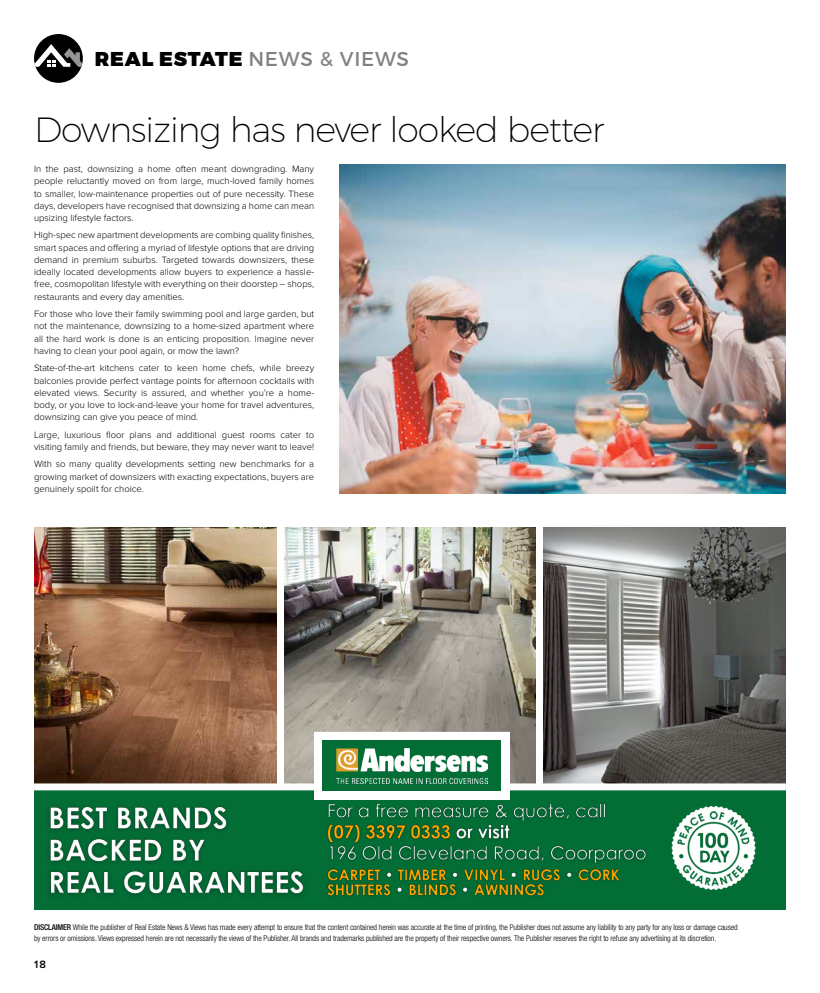
<style>
.page{position:relative;width:820px;height:993px;background:#fff}
.page>*{position:absolute;margin:0;border:0;box-sizing:border-box;transform-origin:0 0}
.t1{font:200 35px "Montserrat";letter-spacing:-.03em;color:#000}
.t2{font:900 20px "Montserrat";letter-spacing:.04em;color:#000}
.t3{font:600 11px "Proxima Nova";color:#000}
.t4{font:300 9.5px/12.2px "Proxima Nova";color:#000;text-align:justify}
.t5{font:300 condensed 8px/11px "Helvetica Neue";letter-spacing:-.01em;color:#000}
.s1{font-weight:400;color:#808285}
.s2{font-weight:500}
</style>
<div class="page">
<img style="left:34px;top:527px;width:242px;height:204px">
<img style="left:284px;top:527px;width:251px;height:204px">
<img style="left:543px;top:527px;width:242px;height:204px">
<div style="left:34px;top:786px;width:751px;height:123px;background:#036d36"></div>
<svg style="left:34px;top:731px;width:751px;height:68px"></svg>
<div style="left:322px;top:740px;width:179px;height:51px;background:#036d36"></div>
<img style="left:336px;top:748px;width:151px;height:35px">
<img style="left:671px;top:805px;width:85px;height:85px">
<img style="left:40px;top:791px;width:273px;height:105px">
<img style="left:322px;top:794px;width:329px;height:66px">
<img style="left:327px;top:860px;width:293px;height:36px">
<div style="left:34px;top:34px;width:49px;height:49px;background:#000;border-radius:50%"></div>
<svg style="left:34px;top:44px;width:49px;height:23px"></svg>
<img style="left:339px;top:164px;width:446px;height:329px">
<h2 class="t2" style="left:95px;top:46px;width:315px">REAL ESTATE <span class="s1">NEWS &amp; VIEWS</span></h2>
<h1 class="t1" style="left:34px;top:108px;width:571px">Downsizing has never looked better</h1>
<p class="t4" style="left:34px;top:163px;width:281px">In the past, downsizing a home often meant downgrading. Many people reluctantly moved on from large, much-loved family homes to smaller, low-maintenance properties out of pure necessity. These days, developers have recognised that downsizing a home can mean upsizing lifestyle factors.</p>
<p class="t4" style="left:34px;top:229px;width:281px">High-spec new apartment developments are combing quality finishes, smart spaces and offering a myriad of lifestyle options that are driving demand in premium suburbs. Targeted towards downsizers, these ideally located developments allow buyers to experience a hassle&shy;free, cosmopolitan lifestyle with everything on their doorstep – shops, restaurants and every day amenities.</p>
<p class="t4" style="left:34px;top:308px;width:281px">For those who love their family swimming pool and large garden, but not the maintenance, downsizing to a home-sized apartment where all the hard work is done is an enticing proposition. Imagine never having to clean your pool again, or mow the lawn?</p>
<p class="t4" style="left:34px;top:362px;width:281px">State-of-the-art kitchens cater to keen home chefs, while breezy balconies provide perfect vantage points for afternoon cocktails with elevated views. Security is assured, and whether you’re a home&shy;body, or you love to lock-and-leave your home for travel adventures, downsizing can give you peace of mind.</p>
<p class="t4" style="left:34px;top:428px;width:281px">Large, luxurious floor plans and additional guest rooms cater to visiting family and friends, but beware, they may never want to leave!</p>
<p class="t4" style="left:34px;top:458px;width:281px">With so many quality developments setting new benchmarks for a growing market of downsizers with exacting expectations, buyers are genuinely spoilt for choice.</p>
<p class="t5" style="left:34px;top:921px;width:705px"><span class="s2">DISCLAIMER</span> While the publisher of Real Estate News &amp; Views has made every attempt to ensure that the content contained herein was accurate at the time of printing, the Publisher does not assume any liability to any party for any loss or damage caused by errors or omissions. Views expressed herein are not necessarily the views of the Publisher. All brands and trademarks published are the property of their respective owners. The Publisher reserves the right to refuse any advertising at its discretion.</p>
<p class="t3" style="left:34px;top:957px;width:13px">18</p>
</div>
